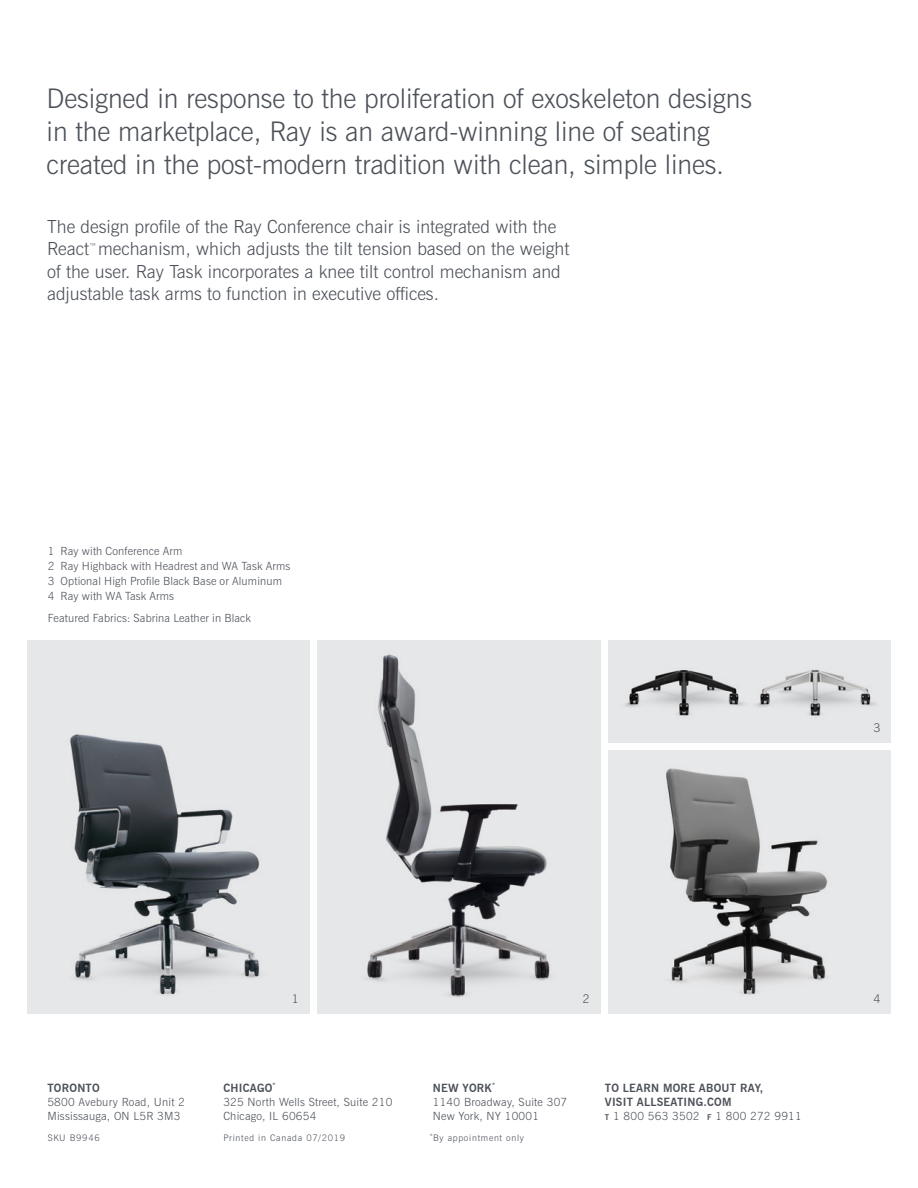
<style>
.page{position:relative;width:918px;height:1188px;background:#fff}
.page>*{position:absolute;margin:0;border:0;box-sizing:border-box;transform-origin:0 0}
.t1{font:300 27px/33px "News Gothic BT";letter-spacing:-.005em;color:#4c5159}
.t2{font:300 18px/22.5px "News Gothic BT";color:#4c5159}
.t3{font:300 12px "News Gothic BT";color:#4c5159}
.body_-_small{font:300 11.25px/14.2px "News Gothic BT";letter-spacing:.015em;color:#4c5159}
.body_-_small-2{font:700 11.25px/14.2px "News Gothic BT";letter-spacing:.02em;color:#4c5159}
.body_-_small-3{font:300 9px "News Gothic BT";letter-spacing:.08em;color:#4c5159}
.body_-_small-4{font:300 6.15px "News Gothic BT";color:#4c5159}
.s1{font-weight:700}
.s2{font-weight:700;font-size:7.8px}
</style>
<div class="page">
<img style="left:609px;top:641px;width:282px;height:101px">
<img style="left:27px;top:641px;width:282px;height:372px">
<img style="left:318px;top:641px;width:282px;height:372px">
<img style="left:609px;top:751px;width:282px;height:262px">
<p class="t1" style="left:47px;top:82px;width:707px">Designed in response to the proliferation of exoskeleton designs in the marketplace, Ray is an award-winning line of seating created in the post-modern tradition with clean, simple lines.</p>
<p class="t2" style="left:47px;top:215px;width:524px">The design profile of the Ray Conference chair is integrated with the React<sup>™</sup> mechanism, which adjusts the tilt tension based on the weight of the user. Ray Task incorporates a knee tilt control mechanism and adjustable task arms to function in executive offices.</p>
<p class="body_-_small" style="left:48px;top:544px;width:136px">1 Ray with Conference Arm</p>
<p class="body_-_small" style="left:48px;top:559px;width:244px">2 Ray Highback with Headrest and WA Task Arms</p>
<p class="body_-_small" style="left:48px;top:573px;width:236px;line-height:15px">3 Optional High Profile Black Base or Aluminum<br>4 Ray with WA Task Arms</p>
<p class="body_-_small" style="left:48px;top:610px;width:205px">Featured Fabrics: Sabrina Leather in Black</p>
<p class="t3" style="left:874px;top:720px;width:9px">3</p>
<p class="t3" style="left:292px;top:991px;width:9px">1</p>
<p class="t3" style="left:583px;top:991px;width:9px">2</p>
<p class="body_-_small" style="left:47px;top:1081px;width:139px"><span class="s1">TORONTO<br></span>5800 Avebury Road, Unit 2<br>Mississauga, ON L5R 3M3</p>
<p class="body_-_small-2" style="left:223px;top:1081px;width:54px">CHICAGO<sup>*</sup></p>
<p class="body_-_small" style="left:223px;top:1095px;width:171px">325 North Wells Street, Suite 210<br>Chicago, IL 60654</p>
<p class="body_-_small-2" style="left:433px;top:1081px;width:64px">NEW YORK<sup>*</sup></p>
<p class="body_-_small" style="left:433px;top:1095px;width:136px">1140 Broadway, Suite 307<br>New York, NY 10001</p>
<p class="body_-_small-4" style="left:430px;top:1132px;width:5px">*</p>
<p class="body_-_small-3" style="left:48px;top:1133px;width:54px">SKU B9946</p>
<p class="body_-_small-3" style="left:223px;top:1133px;width:123px">Printed in Canada 07/2019</p>
<p class="body_-_small-3" style="left:433px;top:1133px;width:92px">By appointment only</p>
<p class="body_-_small-2" style="left:605px;top:1081px;width:160px">TO LEARN MORE ABOUT RAY,<br>VISIT ALLSEATING.COM</p>
<p class="body_-_small" style="left:605px;top:1109px;width:198px"><span class="s2">t</span> 1 800 563 3502 <span class="s2">f</span> 1 800 272 9911</p>
<p class="t3" style="left:874px;top:991px;width:9px">4</p>
</div>
